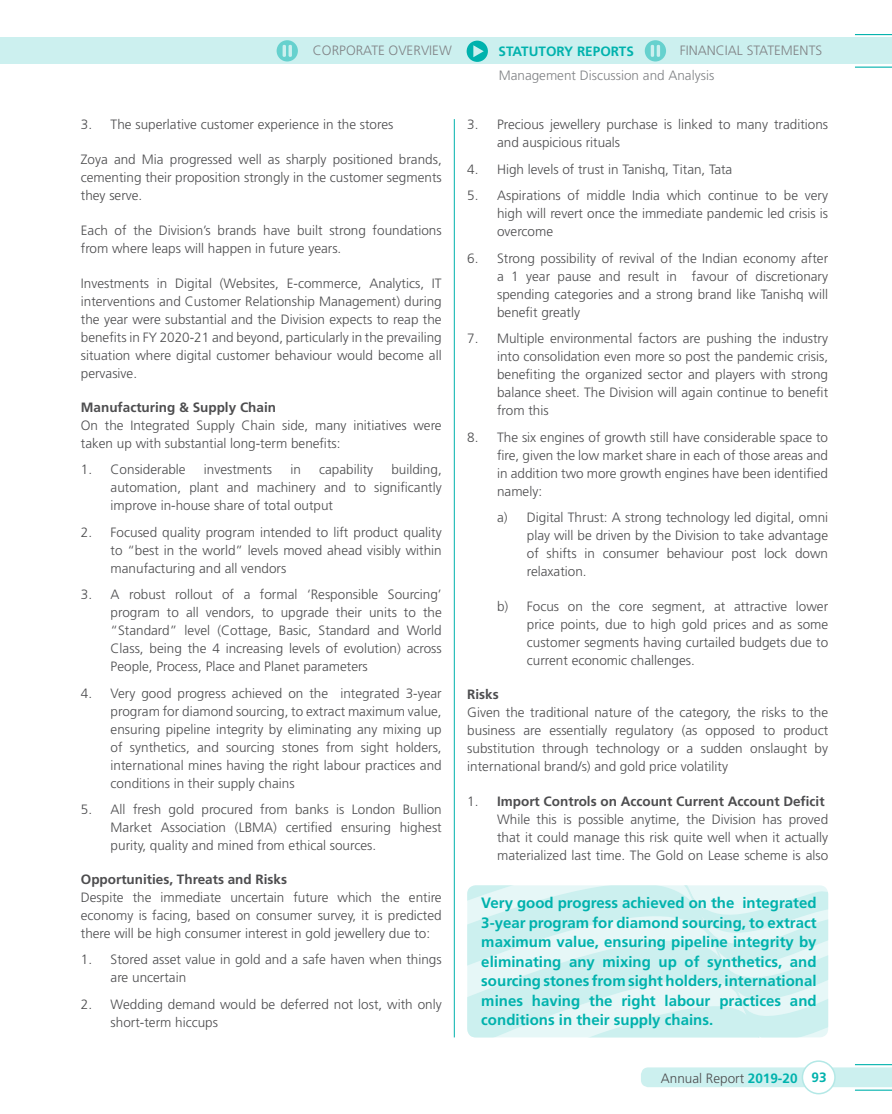
<style>
.page{position:relative;width:892px;height:1114px;background:#fff}
.page>*{position:absolute;margin:0;border:0;box-sizing:border-box;transform-origin:0 0}
.t1{font:700 15px/19.5px "Frutiger LT Std";color:#00b2ad;text-align:justify}
.t2{font:300 13.5px/18px "Frutiger LT Std";color:#4d4d4f;text-align:justify}
.t3{font:300 13.5px/24.3px "Frutiger LT Std";color:#808285}
.t4{font:700 13.5px "Frutiger LT Std";color:#4d4d4f}
.t5{font:700 13.5px "Frutiger LT Std";color:#00b2ad}
.s1{font-weight:700}
.s2{font-weight:700;color:#00b2ad}
</style>
<div class="page">
<div style="left:641px;top:1067px;width:250px;height:20px;background:#ccf0ef"></div>
<div style="left:802px;top:1061px;width:32px;height:32px;background:#fff;border-radius:50%"></div>
<div style="left:801px;top:1060px;width:34px;height:34px;border:2px solid #b3e8e6;border-radius:50%"></div>
<div style="left:0;top:37px;width:891px;height:27px;background:#ccf0ef"></div>
<hr style="left:854px;top:34px;width:37px;height:1px;background:#00b2ad">
<hr style="left:854px;top:67px;width:37px;height:1px;background:#00b2ad">
<hr style="left:854px;top:1064px;width:37px;height:1px;background:#00b2ad">
<hr style="left:854px;top:1089px;width:37px;height:1px;background:#00b2ad">
<svg style="left:466px;top:41px;width:21px;height:21px"></svg>
<svg style="left:276px;top:40px;width:22px;height:21px"></svg>
<svg style="left:644px;top:40px;width:21px;height:21px"></svg>
<svg style="left:467px;top:885px;width:360px;height:152px;background:#d6f2f2"></svg>
<hr style="left:454px;top:119px;width:1px;height:918px;background:#00b2ad">
<p class="t3" style="left:313px;top:39px;width:140px">Corporate Overview</p>
<p class="t5" style="left:498px;top:43px;width:135px">Statutory Reports</p>
<p class="t3" style="left:498px;top:39px;width:323px;text-indent:181px">Financ ial Statements<br>Management Discussion and Analysis</p>
<p class="t2" style="left:81px;top:116px;width:314px">3. The superlative customer experience in the stores</p>
<p class="t2" style="left:81px;top:151px;width:362px">Zoya and Mia progressed well as sharply positioned brands, cementing their proposition strongly in the customer segments they serve.</p>
<p class="t2" style="left:81px;top:222px;width:362px">Each of the Division’s brands have built strong foundations from where leaps will happen in future years.</p>
<p class="t2" style="left:81px;top:275px;width:362px">Investments in Digital (Websites, E-commerce, Analytics, IT interventions and Customer Relationship Management) during the year were substantial and the Division expects to reap the benefits in FY 2020-21 and beyond, particularly in the prevailing situation where digital customer behaviour would become all pervasive.</p>
<p class="t4" style="left:81px;top:399px;width:197px">Manufacturing &amp; Supply Chain</p>
<p class="t2" style="left:81px;top:416px;width:362px">On the Integrated Supply Chain side, many initiatives were taken up with substantial long-term benefits:</p>
<p class="t2" style="left:81px;top:461px;width:106px">1. Considerable</p>
<p class="t2" style="left:204px;top:461px;width:70px">investments</p>
<p class="t2" style="left:290px;top:461px;width:12px">in</p>
<p class="t2" style="left:319px;top:461px;width:55px">capability</p>
<p class="t2" style="left:111px;top:461px;width:332px;text-indent:281px">building, automation, plant and machinery and to significantly improve in-house share of total output</p>
<p class="t2" style="left:111px;top:523px;width:332px;text-indent:-30px">2. Focused quality program intended to lift product quality to “best in the world” levels moved ahead visibly within manufacturing and all vendors</p>
<p class="t2" style="left:111px;top:586px;width:332px;text-indent:-30px">3. A robust rollout of a formal ‘Responsible Sourcing’ program to all vendors, to upgrade their units to the “Standard” level (Cottage, Basic, Standard and World Class, being the 4 increasing levels of evolution) across People, Process, Place and Planet parameters</p>
<p class="t2" style="left:111px;top:684px;width:332px;text-indent:-30px">4. Very good progress achieved on the integrated 3-year program for diamond sourcing, to extract maximum value, ensuring pipeline integrity by eliminating any mixing up of synthetics, and sourcing stones from sight holders, international mines having the right labour practices and conditions in their supply chains</p>
<p class="t2" style="left:111px;top:801px;width:332px;text-indent:-30px">5. All fresh gold procured from banks is London Bullion Market Association (LBMA) certified ensuring highest purity, quality and mined from ethical sources.</p>
<p class="t4" style="left:81px;top:871px;width:208px">Opportunities, Threats and Risks</p>
<p class="t2" style="left:81px;top:888px;width:362px">Despite the immediate uncertain future which the entire economy is facing, based on consumer survey, it is predicted there will be high consumer interest in gold jewellery due to:</p>
<p class="t2" style="left:111px;top:951px;width:332px;text-indent:-30px">1. Stored asset value in gold and a safe haven when things are uncertain</p>
<p class="t2" style="left:111px;top:995px;width:332px;text-indent:-30px">2. Wedding demand would be deferred not lost, with only short-term hiccups</p>
<p class="t2" style="left:497px;top:116px;width:332px;text-indent:-30px">3. Precious jewellery purchase is linked to many traditions and auspicious rituals</p>
<p class="t2" style="left:467px;top:160px;width:266px">4. High levels of trust in Tanishq, Titan, Tata</p>
<p class="t2" style="left:497px;top:187px;width:332px;text-indent:-30px">5. Aspirations of middle India which continue to be very high will revert once the immediate pandemic led crisis is overcome</p>
<p class="t2" style="left:497px;top:249px;width:332px;text-indent:-30px">6. Strong possibility of revival of the Indian economy after a 1 year pause and result in favour of discretionary spending categories and a strong brand like Tanishq will benefit greatly</p>
<p class="t2" style="left:497px;top:330px;width:332px;text-indent:-30px">7. Multiple environmental factors are pushing the industry into consolidation even more so post the pandemic crisis, benefiting the organized sector and players with strong balance sheet. The Division will again continue to benefit from this</p>
<p class="t2" style="left:497px;top:428px;width:332px;text-indent:-30px">8. The six engines of growth still have considerable space to fire, given the low market share in each of those areas and in addition two more growth engines have been identified namely:</p>
<p class="t2" style="left:526px;top:509px;width:303px;text-indent:-30px">a) Digital Thrust: A strong technology led digital, omni play will be driven by the Division to take advantage of shifts in consumer behaviour post lock down relaxation.</p>
<p class="t2" style="left:526px;top:597px;width:303px;text-indent:-30px">b) Focus on the core segment, at attractive lower price points, due to high gold prices and as some customer segments having curtailed budgets due to current economic challenges.</p>
<p class="t4" style="left:467px;top:686px;width:33px">Risks</p>
<p class="t2" style="left:467px;top:703px;width:362px">Given the traditional nature of the category, the risks to the business are essentially regulatory (as opposed to product substitution through technology or a sudden onslaught by international brand/s) and gold price volatility</p>
<p class="t2" style="left:497px;top:792px;width:332px;text-align:left;text-indent:-30px">1. <span class="s1">Import Controls on Account Current Account Deficit </span>While this is possible anytime, the Division has proved that it could manage this risk quite well when it actually materialized last time. The Gold on Lease scheme is also</p>
<p class="t1" style="left:481px;top:893px;width:337px">Very good progress achieved on the integrated 3-year program for diamond sourcing, to extract maximum value, ensuring pipeline integrity by eliminating any mixing up of synthetics, and sourcing stones from sight holders, international mines having the right labour practices and conditions in their supply chains.</p>
<p class="t2" style="left:660px;top:1069px;width:167px">Annual Report <span class="s2">2019-20 93</span></p>
</div>
